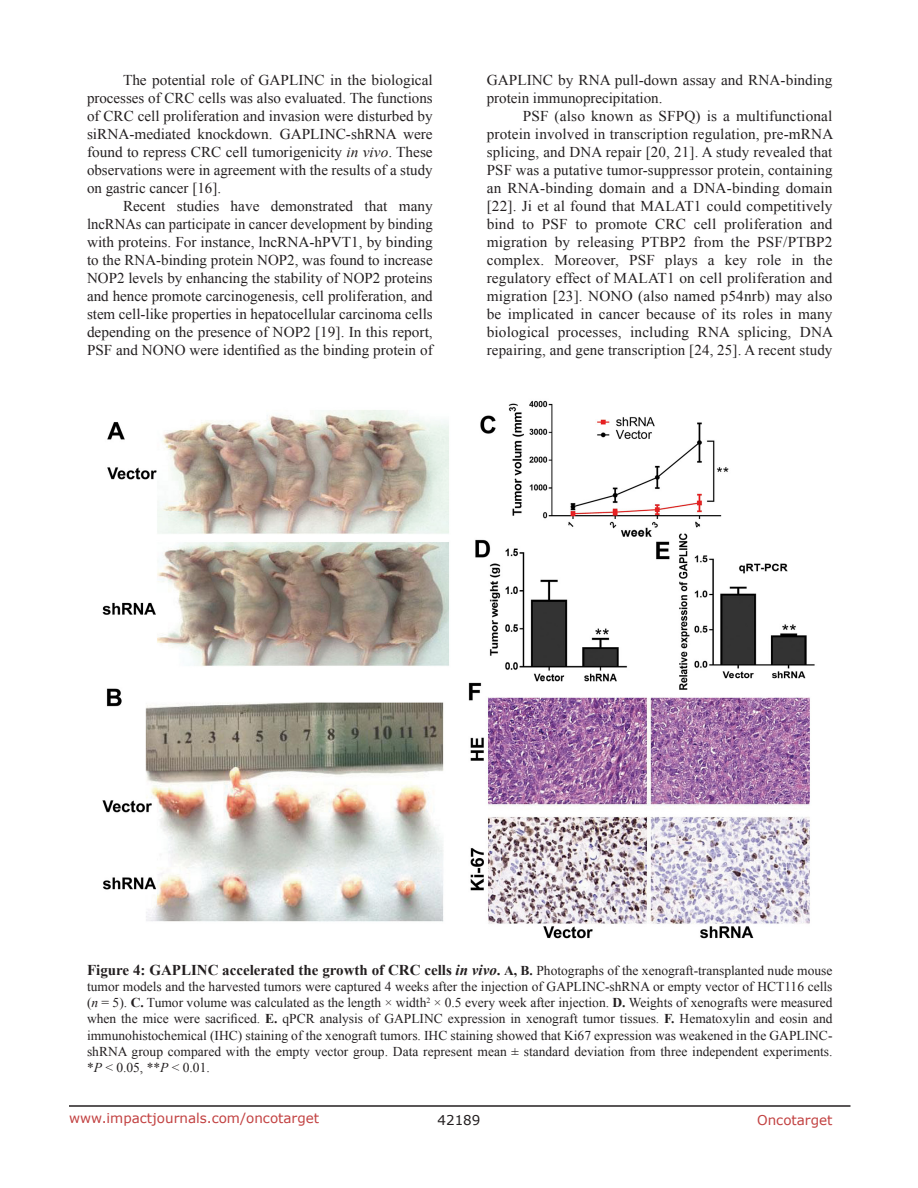
<style>
.page{position:relative;width:918px;height:1188px;background:#fff}
.page>*{position:absolute;margin:0;border:0;box-sizing:border-box;transform-origin:0 0}
.BodyText{font:15px/18px "Times New Roman";color:#231f20;text-align:justify}
.figuretext{font:13.5px/16.2px "Times New Roman";color:#231f20;text-align:justify}
.t1{font:13.5px "Verdana";color:#c24141}
.t2{font:13.5px "Verdana";color:#231f20}
.s1{font-style:italic}
.s2{font-weight:700;font-size:15px}
.s3{font-weight:700;font-style:italic;font-size:15px}
.s4{font-weight:700}
</style>
<div class="page">
<hr style="left:69px;top:1105px;width:781px;height:2px;background:#231f20">
<img style="left:102px;top:400px;width:713px;height:539px">
<p class="BodyText" style="left:87px;top:71px;width:347px;text-indent:36px">The potential role of GAPLINC in the biological processes of CRC cells was also evaluated. The functions of CRC cell proliferation and invasion were disturbed by siRNA-mediated knockdown. GAPLINC-shRNA were found to repress CRC cell tumorigenicity <span class="s1">in vivo</span>. These observations were in agreement with the results of a study on gastric cancer [16].</p>
<p class="BodyText" style="left:87px;top:197px;width:347px;text-indent:36px">Recent studies have demonstrated that many lncRNAs can participate in cancer development by binding with proteins. For instance, lncRNA-hPVT1, by binding to the RNA-binding protein NOP2, was found to increase NOP2 levels by enhancing the stability of NOP2 proteins and hence promote carcinogenesis, cell proliferation, and stem cell-like properties in hepatocellular carcinoma cells depending on the presence of NOP2 [19]. In this report, PSF and NONO were identified as the binding protein of</p>
<p class="BodyText" style="left:487px;top:71px;width:347px">GAPLINC by RNA pull-down assay and RNA-binding protein immunoprecipitation.</p>
<p class="BodyText" style="left:487px;top:107px;width:348px;text-indent:36px">PSF (also known as SFPQ) is a multifunctional protein involved in transcription regulation, pre-mRNA splicing, and DNA repair [20, 21]. A study revealed that PSF was a putative tumor-suppressor protein, containing an RNA-binding domain and a DNA-binding domain [22]. Ji et al found that MALAT1 could competitively bind to PSF to promote CRC cell proliferation and migration by releasing PTBP2 from the PSF/PTBP2 complex. Moreover, PSF plays a key role in the regulatory effect of MALAT1 on cell proliferation and migration [23]. NONO (also named p54nrb) may also be implicated in cancer because of its roles in many biological processes, including RNA splicing, DNA repairing, and gene transcription [24, 25]. A recent study</p>
<p class="figuretext" style="left:87px;top:962px;width:747px"><span class="s2">Figure 4: GAPLINC accelerated the growth of CRC cells</span> <span class="s3">in vivo</span><span class="s2">.</span> <span class="s4">A, B.</span> Photographs of the xenograft-transplanted nude mouse tumor models and the harvested tumors were captured 4 weeks after the injection of GAPLINC-shRNA or empty vector of HCT116 cells (<span class="s1">n</span> = 5). <span class="s4">C.</span> Tumor volume was calculated as the length × width<sup>2</sup> × 0.5 every week after injection. <span class="s4">D.</span> Weights of xenografts were measured when the mice were sacrificed. <span class="s4">E.</span> qPCR analysis of GAPLINC expression in xenograft tumor tissues. <span class="s4">F.</span> Hematoxylin and eosin and immunohistochemical (IHC) staining of the xenograft tumors. IHC staining showed that Ki67 expression was weakened in the GAPLINC&shy;shRNA group compared with the empty vector group. Data represent mean ± standard deviation from three independent experiments. *<span class="s1">P</span> &lt; 0.05, **<span class="s1">P</span> &lt; 0.01.</p>
<p class="t1" style="left:69px;top:1109px;width:252px">www.impactjournals.com/oncotarget</p>
<p class="t2" style="left:438px;top:1111px;width:44px">42189</p>
<p class="t1" style="left:757px;top:1111px;width:77px">Oncotarget</p>
</div>
